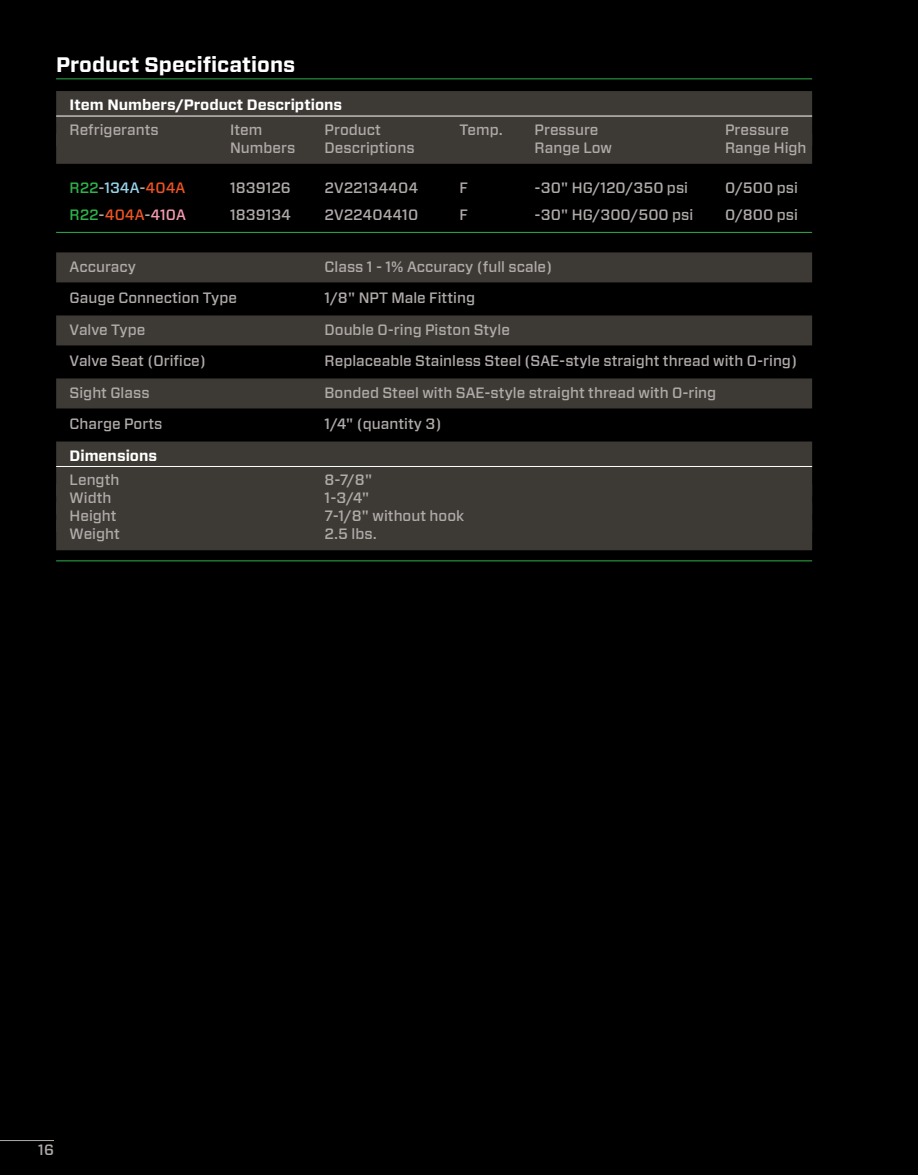
<style>
.page{position:relative;width:918px;height:1175px;background:#fff}
.page>*{position:absolute;margin:0;border:0;box-sizing:border-box;transform-origin:0 0}
.t1{font:700 21px "Forza";color:#fff}
.t2{font:500 15px "Forza";color:#b0aba9}
.t3{font:700 15px "Forza";color:#fff}
.t4{font:500 15px "Forza";color:#98d4e9}
.t5{font:500 15px "Forza";color:#f05323}
.s1{color:#2cb34a}
.s2{color:#b0aba9}
.s3{color:#f05323}
.s4{color:#f599b0}
</style>
<div class="page">
<div style="left:0;top:0;width:918px;height:1174px;background:#000"></div>
<hr style="left:0;top:1140px;width:54px;height:1px;background:#b0aba9">
<hr style="left:56px;top:78px;width:756px;height:1px;background:#2cb34a">
<div style="left:56px;top:91px;width:756px;height:30px;background:#3d3935"></div>
<hr style="left:56px;top:116px;width:756px;height:1px;background:#fff">
<div style="left:56px;top:120px;width:756px;height:26px;background:#3d3935"></div>
<div style="left:56px;top:134px;width:756px;height:30px;background:#3d3935"></div>
<hr style="left:56px;top:232px;width:756px;height:1px;background:#2cb34a">
<div style="left:56px;top:252px;width:756px;height:30px;background:#3d3935"></div>
<div style="left:56px;top:315px;width:756px;height:30px;background:#3d3935"></div>
<div style="left:56px;top:378px;width:756px;height:30px;background:#3d3935"></div>
<div style="left:56px;top:441px;width:756px;height:30px;background:#3d3935"></div>
<hr style="left:56px;top:466px;width:756px;height:1px;background:#fff">
<div style="left:56px;top:471px;width:756px;height:25px;background:#3d3935"></div>
<div style="left:56px;top:484px;width:756px;height:30px;background:#3d3935"></div>
<div style="left:56px;top:502px;width:756px;height:30px;background:#3d3935"></div>
<div style="left:56px;top:520px;width:756px;height:30px;background:#3d3935"></div>
<hr style="left:56px;top:560px;width:756px;height:1px;background:#2cb34a">
<h1 class="t1" style="left:56px;top:51px;width:241px">Product Specifications</h1>
<p class="t3" style="left:70px;top:95px;width:274px">Item Numbers/Product Descriptions</p>
<p class="t2" style="left:70px;top:120px;width:91px">Refrigerants</p>
<p class="t2" style="left:230px;top:120px;width:34px">Item</p>
<p class="t2" style="left:325px;top:120px;width:58px">Product</p>
<p class="t2" style="left:460px;top:120px;width:45px">Temp.</p>
<p class="t2" style="left:535px;top:120px;width:65px">Pressure</p>
<p class="t2" style="left:725px;top:120px;width:65px">Pressure</p>
<p class="t2" style="left:230px;top:138px;width:67px">Numbers</p>
<p class="t2" style="left:325px;top:138px;width:91px">Descriptions</p>
<p class="t2" style="left:535px;top:138px;width:79px">Range Low</p>
<p class="t2" style="left:725px;top:138px;width:83px">Range High</p>
<p class="t4" style="left:70px;top:178px;width:117px"><span class="s1">R22</span><span class="s2">-</span>134A<span class="s2">-</span><span class="s3">404A</span></p>
<p class="t2" style="left:230px;top:178px;width:62px">1839126</p>
<p class="t2" style="left:325px;top:178px;width:95px">2V22134404</p>
<p class="t2" style="left:460px;top:178px;width:10px">F</p>
<p class="t2" style="left:535px;top:178px;width:155px">-30" HG/120/350 psi</p>
<p class="t2" style="left:725px;top:178px;width:74px">0/500 psi</p>
<p class="t5" style="left:70px;top:205px;width:118px"><span class="s1">R22</span><span class="s2">-</span>404A<span class="s2">-</span><span class="s4">410A</span></p>
<p class="t2" style="left:230px;top:205px;width:63px">1839134</p>
<p class="t2" style="left:325px;top:205px;width:95px">2V22404410</p>
<p class="t2" style="left:460px;top:205px;width:10px">F</p>
<p class="t2" style="left:535px;top:205px;width:160px">-30" HG/300/500 psi</p>
<p class="t2" style="left:725px;top:205px;width:74px">0/800 psi</p>
<p class="t2" style="left:70px;top:256px;width:68px">Accuracy</p>
<p class="t2" style="left:325px;top:256px;width:229px">Class 1 - 1% Accuracy (full scale)</p>
<p class="t2" style="left:70px;top:288px;width:169px">Gauge Connection Type</p>
<p class="t2" style="left:325px;top:288px;width:152px">1/8" NPT Male Fitting</p>
<p class="t2" style="left:70px;top:319px;width:77px">Valve Type</p>
<p class="t2" style="left:325px;top:319px;width:187px">Double O-ring Piston Style</p>
<p class="t2" style="left:70px;top:351px;width:138px">Valve Seat (Orifice)</p>
<p class="t2" style="left:325px;top:351px;width:474px">Replaceable Stainless Steel (SAE-style straight thread with O-ring)</p>
<p class="t2" style="left:70px;top:382px;width:81px">Sight Glass</p>
<p class="t2" style="left:325px;top:382px;width:393px">Bonded Steel with SAE-style straight thread with O-ring</p>
<p class="t2" style="left:70px;top:414px;width:94px">Charge Ports</p>
<p class="t2" style="left:325px;top:414px;width:118px">1/4" (quantity 3)</p>
<p class="t3" style="left:70px;top:445px;width:89px">Dimensions</p>
<p class="t2" style="left:70px;top:470px;width:51px">Length</p>
<p class="t2" style="left:325px;top:470px;width:49px">8-7/8"</p>
<p class="t2" style="left:70px;top:488px;width:43px">Width</p>
<p class="t2" style="left:325px;top:488px;width:46px">1-3/4"</p>
<p class="t2" style="left:70px;top:506px;width:49px">Height</p>
<p class="t2" style="left:325px;top:506px;width:141px">7-1/8" without hook</p>
<p class="t2" style="left:70px;top:524px;width:52px">Weight</p>
<p class="t2" style="left:325px;top:524px;width:54px">2.5 lbs.</p>
<p class="t2" style="left:38px;top:1139px;width:17px">16</p>
</div>
